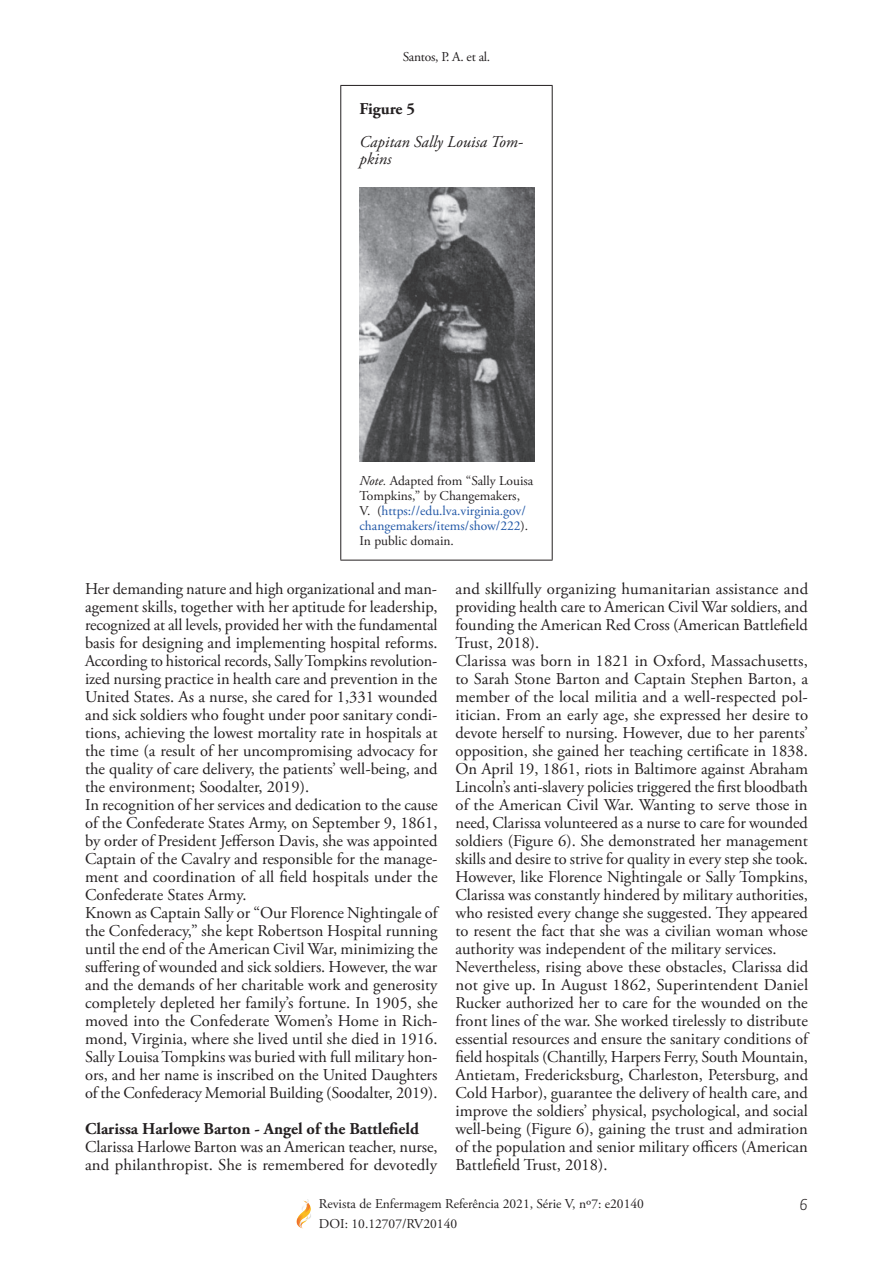
<style>
.page{position:relative;width:893px;height:1263px;background:#fff}
.page>*{position:absolute;margin:0;border:0;box-sizing:border-box;transform-origin:0 0}
.t1{font:16.5px/18px "Adobe Garamond Pro";color:#231f20}
.t2{font:700 16.5px "Adobe Garamond Pro";color:#231f20}
.t3{font:italic 16.5px/16.5px "Adobe Garamond Pro";color:#231f20}
.t4{font:italic 300 15px "Sanuk";color:#231f20}
.t5{font:13.5px/15px "Adobe Garamond Pro";color:#231f20}
.t6{font:13.5px "Adobe Garamond Pro";letter-spacing:-.02em;color:#231f20}
.s1{font-style:italic}
.s2{color:#2056a6}
</style>
<div class="page">
<img style="left:296px;top:1199px;width:15px;height:29px">
<hr style="left:340px;top:85px;width:213px;height:1px;background:#231f20">
<hr style="left:340px;top:86px;width:1px;height:474px;background:#231f20">
<hr style="left:552px;top:86px;width:1px;height:474px;background:#231f20">
<hr style="left:340px;top:560px;width:213px;height:1px;background:#231f20">
<img style="left:360px;top:187px;width:175px;height:274px">
<p class="t6" style="left:403px;top:48px;width:89px">Santos, P. A. et al.</p>
<p class="t2" style="left:360px;top:99px;width:57px">Figure 5</p>
<p class="t3" style="left:360px;top:134px;width:165px">Capitan Sally Louisa Tom&shy;pkins</p>
<p class="t5" style="left:360px;top:474px;width:175px"><span class="s1">Note.</span> Adapted from “Sally Louisa<br>Tompkins,” by Changemakers,<br>V. (<span class="s2">https://edu.lva.virginia.gov/ changemakers/items/show/222</span>).<br>In public domain.</p>
<p class="t1" style="left:85px;top:580px;width:354px">Her demanding nature and high organizational and man&shy;agement skills, together with her aptitude for leadership, recognized at all levels, provided her with the fundamental basis for designing and implementing hospital reforms.<br>According to historical records, Sally Tompkins revolution&shy;ized nursing practice in health care and prevention in the United States. As a nurse, she cared for 1,331 wounded and sick soldiers who fought under poor sanitary condi&shy;tions, achieving the lowest mortality rate in hospitals at the time (a result of her uncompromising advocacy for the quality of care delivery, the patients’ well-being, and the environment; Soodalter, 2019).<br>In recognition of her services and dedication to the cause of the Confederate States Army, on September 9, 1861, by order of President Jefferson Davis, she was appointed Captain of the Cavalry and responsible for the manage&shy;ment and coordination of all field hospitals under the Confederate States Army.<br>Known as Captain Sally or “Our Florence Nightingale of the Confederacy,” she kept Robertson Hospital running until the end of the American Civil War, minimizing the suffering of wounded and sick soldiers. However, the war and the demands of her charitable work and generosity completely depleted her family’s fortune. In 1905, she moved into the Confederate Women’s Home in Rich&shy;mond, Virginia, where she lived until she died in 1916.<br>Sally Louisa Tompkins was buried with full military hon&shy;ors, and her name is inscribed on the United Daughters of the Confederacy Memorial Building (Soodalter, 2019).</p>
<p class="t2" style="left:85px;top:1119px;width:335px">Clarissa Harlowe Barton - Angel of the Battlefield</p>
<p class="t1" style="left:85px;top:1138px;width:354px">Clarissa Harlowe Barton was an American teacher, nurse, and philanthropist. She is remembered for devotedly</p>
<p class="t1" style="left:455px;top:580px;width:354px">and skillfully organizing humanitarian assistance and providing health care to American Civil War soldiers, and founding the American Red Cross (American Battlefield Trust, 2018).<br>Clarissa was born in 1821 in Oxford, Massachusetts, to Sarah Stone Barton and Captain Stephen Barton, a member of the local militia and a well-respected pol&shy;itician. From an early age, she expressed her desire to devote herself to nursing. However, due to her parents’ opposition, she gained her teaching certificate in 1838.<br>On April 19, 1861, riots in Baltimore against Abraham Lincoln’s anti-slavery policies triggered the first bloodbath of the American Civil War. Wanting to serve those in need, Clarissa volunteered as a nurse to care for wounded soldiers (Figure 6). She demonstrated her management skills and desire to strive for quality in every step she took.<br>However, like Florence Nightingale or Sally Tompkins, Clarissa was constantly hindered by military authorities, who resisted every change she suggested. They appeared to resent the fact that she was a civilian woman whose authority was independent of the military services.<br>Nevertheless, rising above these obstacles, Clarissa did not give up. In August 1862, Superintendent Daniel Rucker authorized her to care for the wounded on the front lines of the war. She worked tirelessly to distribute essential resources and ensure the sanitary conditions of field hospitals (Chantilly, Harpers Ferry, South Mountain, Antietam, Fredericksburg, Charleston, Petersburg, and Cold Harbor), guarantee the delivery of health care, and improve the soldiers’ physical, psychological, and social well-being (Figure 6), gaining the trust and admiration of the population and senior military officers (American Battlefield Trust, 2018).</p>
<p class="t5" style="left:319px;top:1195px;width:326px;line-height:19.5px">Revista de Enfermagem Referência 2021, Série V, nº7: e20140<br>DOI: 10.12707/RV20140</p>
<p class="t4" style="left:799px;top:1195px;width:10px">6</p>
</div>
